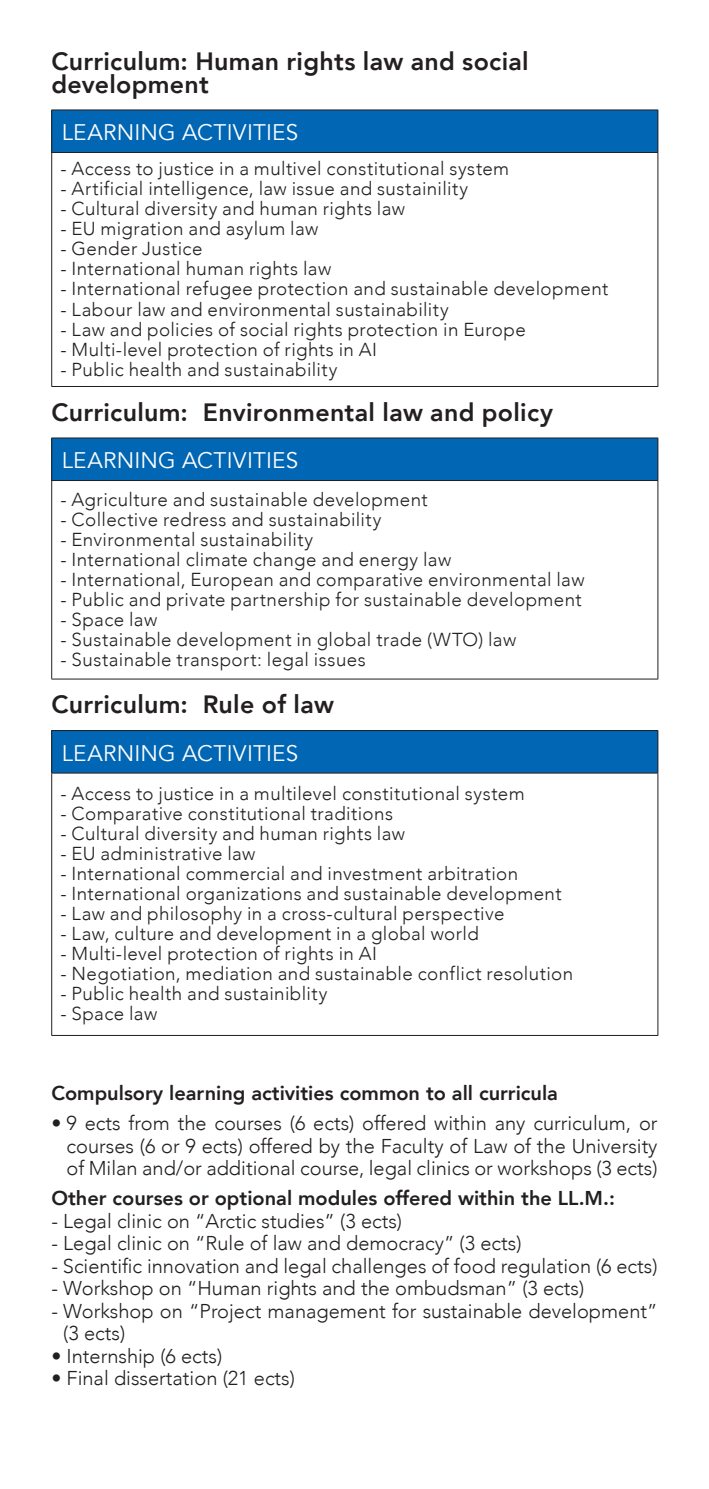
<style>
.page{position:relative;width:709px;height:1489px;background:#fff}
.page>*{position:absolute;margin:0;border:0;box-sizing:border-box;transform-origin:0 0}
.testo{font:800 25px/22.5px "Avenir";letter-spacing:.01em;color:#231f20}
.tabelle{font:22.5px "Avenir";letter-spacing:.01em;color:#fff}
.t1{font:300 20px/22.5px "Avenir";color:#231f20;text-align:justify}
.t2{font:800 20px "Avenir";color:#231f20}
.tabelle-2{font:300 18.75px "Avenir";letter-spacing:.02em;color:#231f20}
</style>
<div class="page">
<div style="left:52px;top:110px;width:606px;height:42px;background:#0166b3"></div>
<hr style="left:51px;top:109px;width:607px;height:1px;background:#231f20">
<hr style="left:51px;top:110px;width:1px;height:42px;background:#231f20">
<hr style="left:657px;top:110px;width:1px;height:42px;background:#231f20">
<hr style="left:51px;top:152px;width:607px;height:1px;background:#231f20">
<hr style="left:51px;top:153px;width:1px;height:233px;background:#231f20">
<hr style="left:657px;top:153px;width:1px;height:233px;background:#231f20">
<hr style="left:51px;top:386px;width:607px;height:1px;background:#231f20">
<div style="left:52px;top:438px;width:606px;height:42px;background:#0166b3"></div>
<hr style="left:51px;top:437px;width:607px;height:1px;background:#231f20">
<hr style="left:51px;top:438px;width:1px;height:42px;background:#231f20">
<hr style="left:657px;top:438px;width:1px;height:42px;background:#231f20">
<hr style="left:51px;top:480px;width:607px;height:1px;background:#231f20">
<hr style="left:51px;top:481px;width:1px;height:197px;background:#231f20">
<hr style="left:657px;top:481px;width:1px;height:197px;background:#231f20">
<hr style="left:51px;top:678px;width:607px;height:1px;background:#231f20">
<div style="left:52px;top:730px;width:606px;height:43px;background:#0166b3"></div>
<hr style="left:51px;top:730px;width:607px;height:1px;background:#231f20">
<hr style="left:51px;top:730px;width:1px;height:42px;background:#231f20">
<hr style="left:657px;top:730px;width:1px;height:42px;background:#231f20">
<hr style="left:51px;top:772px;width:607px;height:1px;background:#231f20">
<hr style="left:51px;top:773px;width:1px;height:262px;background:#231f20">
<hr style="left:657px;top:773px;width:1px;height:262px;background:#231f20">
<hr style="left:51px;top:1034px;width:607px;height:1px;background:#231f20">
<p class="testo" style="left:51px;top:50px;width:479px">Curriculum: Human rights law and social development</p>
<p class="tabelle" style="left:62px;top:119px;width:238px">LEARNING ACTIVITIES</p>
<p class="tabelle-2" style="left:60px;top:158px;width:450px">- Access to justice in a multivel constitutional system</p>
<p class="tabelle-2" style="left:60px;top:178px;width:409px">- Artificial intelligence, law issue and sustainility</p>
<p class="tabelle-2" style="left:60px;top:198px;width:346px">- Cultural diversity and human rights law</p>
<p class="tabelle-2" style="left:60px;top:218px;width:259px">- EU migration and asylum law</p>
<p class="tabelle-2" style="left:60px;top:238px;width:143px">- Gender Justice</p>
<p class="tabelle-2" style="left:60px;top:258px;width:272px">- International human rights law</p>
<p class="tabelle-2" style="left:60px;top:278px;width:549px">- International refugee protection and sustainable development</p>
<p class="tabelle-2" style="left:60px;top:298px;width:390px">- Labour law and environmental sustainability</p>
<p class="tabelle-2" style="left:60px;top:318px;width:467px">- Law and policies of social rights protection in Europe</p>
<p class="tabelle-2" style="left:60px;top:338px;width:318px">- Multi-level protection of rights in AI</p>
<p class="tabelle-2" style="left:60px;top:358px;width:278px">- Public health and sustainability</p>
<p class="testo" style="left:51px;top:400px;width:503px">Curriculum: Environmental law and policy</p>
<p class="tabelle" style="left:62px;top:447px;width:238px">LEARNING ACTIVITIES</p>
<p class="tabelle-2" style="left:60px;top:488px;width:369px">- Agriculture and sustainable development</p>
<p class="tabelle-2" style="left:60px;top:508px;width:322px">- Collective redress and sustainability</p>
<p class="tabelle-2" style="left:60px;top:528px;width:254px">- Environmental sustainability</p>
<p class="tabelle-2" style="left:60px;top:548px;width:392px">- International climate change and energy law</p>
<p class="tabelle-2" style="left:60px;top:568px;width:525px">- International, European and comparative environmental law</p>
<p class="tabelle-2" style="left:60px;top:588px;width:523px">- Public and private partnership for sustainable development</p>
<p class="tabelle-2" style="left:60px;top:608px;width:98px">- Space law</p>
<p class="tabelle-2" style="left:60px;top:628px;width:457px">- Sustainable development in global trade (WTO) law</p>
<p class="tabelle-2" style="left:60px;top:648px;width:307px">- Sustainable transport: legal issues</p>
<p class="testo" style="left:51px;top:693px;width:284px">Curriculum: Rule of law</p>
<p class="tabelle" style="left:62px;top:739px;width:238px">LEARNING ACTIVITIES</p>
<p class="tabelle-2" style="left:60px;top:782px;width:465px">- Access to justice in a multilevel constitutional system</p>
<p class="tabelle-2" style="left:60px;top:802px;width:334px">- Comparative constitutional traditions</p>
<p class="tabelle-2" style="left:60px;top:822px;width:346px">- Cultural diversity and human rights law</p>
<p class="tabelle-2" style="left:60px;top:842px;width:196px">- EU administrative law</p>
<p class="tabelle-2" style="left:60px;top:862px;width:459px">- International commercial and investment arbitration</p>
<p class="tabelle-2" style="left:60px;top:882px;width:502px">- International organizations and sustainable development</p>
<p class="tabelle-2" style="left:60px;top:902px;width:445px">- Law and philosophy in a cross-cultural perspective</p>
<p class="tabelle-2" style="left:60px;top:922px;width:420px">- Law, culture and development in a global world</p>
<p class="tabelle-2" style="left:60px;top:942px;width:318px">- Multi-level protection of rights in AI</p>
<p class="tabelle-2" style="left:60px;top:962px;width:514px">- Negotiation, mediation and sustainable conflict resolution</p>
<p class="tabelle-2" style="left:60px;top:982px;width:268px">- Public health and sustainiblity</p>
<p class="tabelle-2" style="left:60px;top:1002px;width:98px">- Space law</p>
<p class="t2" style="left:51px;top:1077px;width:508px">Compulsory learning activities common to all curricula</p>
<p class="t1" style="left:67px;top:1112px;width:592px;text-indent:-15px">• 9 ects from the courses (6 ects) offered within any curriculum, or courses (6 or 9 ects) offered by the Faculty of Law of the University of Milan and/or additional course, legal clinics or workshops (3 ects)</p>
<p class="t2" style="left:51px;top:1182px;width:565px">Other courses or optional modules offered within the LL.M.:</p>
<p class="t1" style="left:51px;top:1209px;width:352px">- Legal clinic on “Arctic studies” (3 ects)</p>
<p class="t1" style="left:51px;top:1231px;width:471px">- Legal clinic on “Rule of law and democracy” (3 ects)</p>
<p class="t1" style="left:51px;top:1254px;width:607px">- Scientific innovation and legal challenges of food regulation (6 ects)</p>
<p class="t1" style="left:51px;top:1276px;width:534px">- Workshop on “Human rights and the ombudsman” (3 ects)</p>
<p class="t1" style="left:63px;top:1299px;width:596px;text-indent:-12px">- Workshop on “Project management for sustainable development” (3 ects)</p>
<p class="t1" style="left:51px;top:1344px;width:172px">• Internship (6 ects)</p>
<p class="t1" style="left:51px;top:1366px;width:245px">• Final dissertation (21 ects)</p>
</div>
